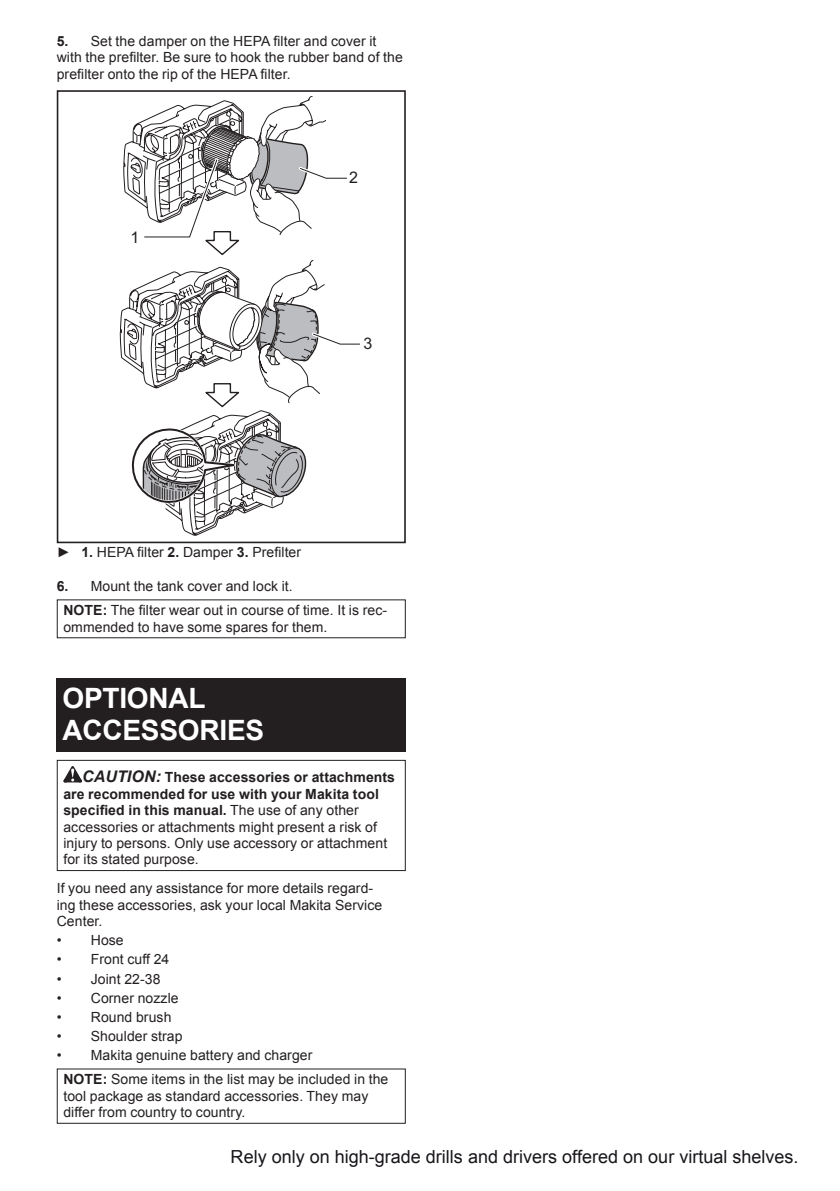
<style>
.page{position:relative;width:840px;height:1191px;background:#fff}
.page>*{position:absolute;margin:0;border:0;box-sizing:border-box;transform-origin:0 0}
.t1{font:700 28px/32.8px "Arial";letter-spacing:-.01em;color:#fff}
.t2{font:18px "Arial";color:#18151a}
.t3{font:16px "Arial";color:#231f20}
.t4{font:14px/16.4px "Arial";letter-spacing:.005em;color:#231f20}
.s1{font-weight:700}
.s2{font-weight:700;font-style:italic;font-size:16px}
</style>
<div class="page">
<div style="left:57px;top:90px;width:348px;height:453px;border:2px solid #231f20"></div>
<svg style="left:120px;top:97px;width:240px;height:439px"></svg>
<div style="left:57px;top:678px;width:348px;height:74px;background:#231f20"></div>
<svg style="left:63px;top:766px;width:19px;height:16px"></svg>
<div style="left:57px;top:760px;width:348px;height:111px;border:1px solid #231f20"></div>
<p class="t4" style="left:57px;top:33px;width:347px"><span class="s1">5.</span> Set the damper on the HEPA filter and cover it with the prefilter. Be sure to hook the rubber band of the prefilter onto the rip of the HEPA filter.</p>
<p class="t3" style="left:130px;top:227px;width:10px">1</p>
<p class="t3" style="left:349px;top:167px;width:10px">2</p>
<p class="t3" style="left:363px;top:333px;width:10px">3</p>
<p class="t4" style="left:57px;top:544px;width:246px">► <span class="s1">1.</span> HEPA filter <span class="s1">2.</span> Damper <span class="s1">3.</span> Prefilter</p>
<p class="t4" style="left:63px;top:574px;width:325px;line-height:23.8px;text-indent:-7px"><span class="s1">6.</span> Mount the tank cover and lock it.<br><span class="s1">NOTE:</span> The filter wear out in course of time. It is rec-</p>
<p class="t4" style="left:63px;top:618px;width:265px">ommended to have some spares for them.</p>
<h1 class="t1" style="left:62px;top:682px;width:203px">OPTIONAL<br>ACCESSORIES</h1>
<p class="t4" style="left:63px;top:769px;width:333px;text-indent:19px"><span class="s2">CAUTION:</span> <span class="s1">These accessories or attachments are recommended for use with your Makita tool specified in this manual.</span> The use of any other accessories or attachments might present a risk of injury to persons. Only use accessory or attachment for its stated purpose.</p>
<p class="t4" style="left:57px;top:880px;width:327px">If you need any assistance for more details regard&shy;ing these accessories, ask your local Makita Service<br>Center.</p>
<p class="t4" style="left:57px;top:932px;width:68px">• Hose</p>
<p class="t4" style="left:57px;top:951px;width:114px">• Front cuff 24</p>
<p class="t4" style="left:57px;top:970px;width:105px">• Joint 22-38</p>
<p class="t4" style="left:57px;top:989px;width:123px">• Corner nozzle</p>
<p class="t4" style="left:57px;top:1009px;width:116px">• Round brush</p>
<p class="t4" style="left:57px;top:1028px;width:127px">• Shoulder strap</p>
<p class="t4" style="left:63px;top:1043px;width:326px;line-height:23.8px;text-indent:-7px">• Makita genuine battery and charger<br><span class="s1">NOTE:</span> Some items in the list may be included in the</p>
<p class="t4" style="left:63px;top:1087px;width:306px">tool package as standard accessories. They may differ from country to country.</p>
<p class="t2" style="left:230px;top:1144px;width:569px">Rely only on high-grade drills and drivers offered on our virtual shelves.</p>
</div>
